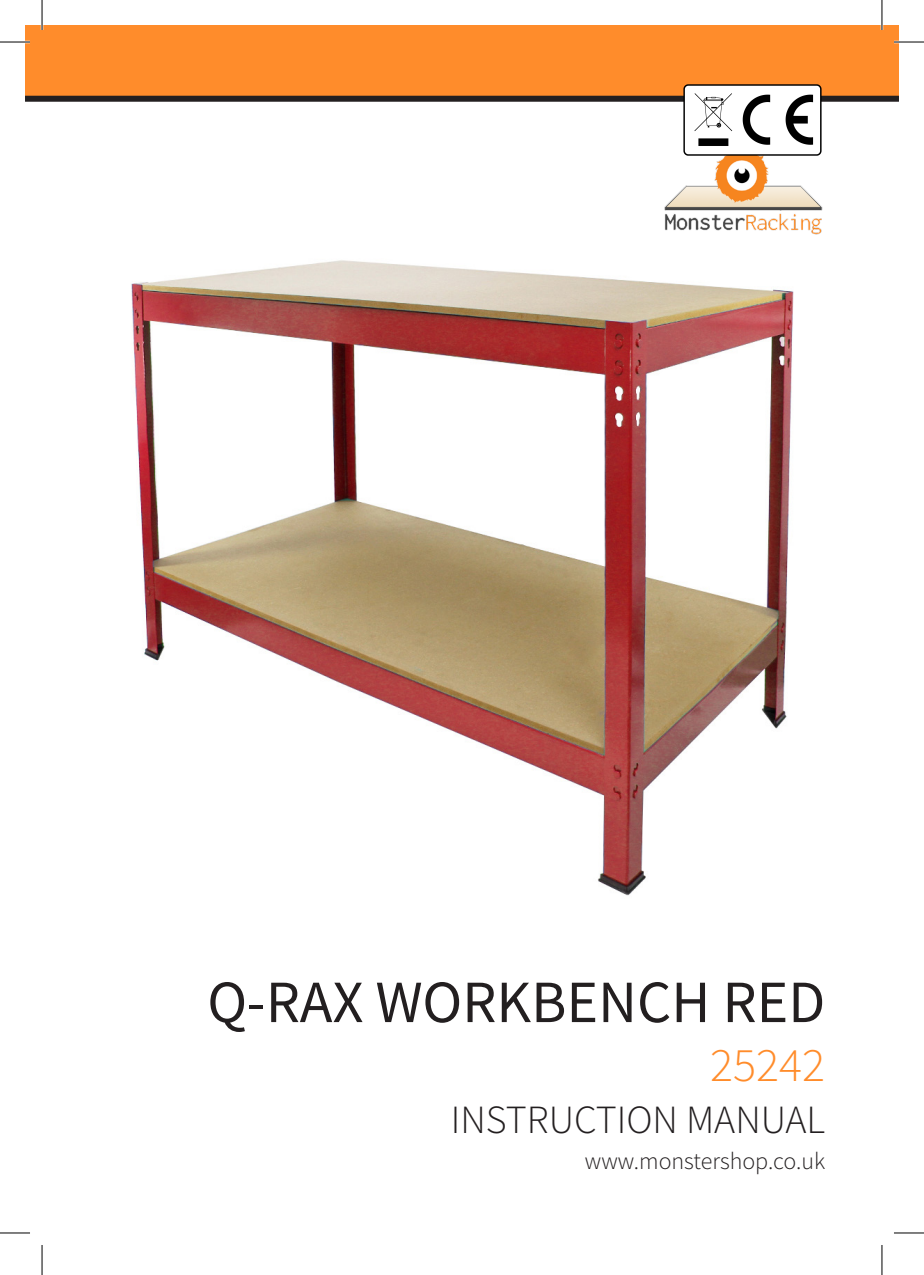
<style>
.page{position:relative;width:924px;height:1275px;background:#fff}
.page>*{position:absolute;margin:0;border:0;box-sizing:border-box;transform-origin:0 0}
.t1{font:60px "Source Sans Pro";color:#231f20}
.t2{font:300 48px "Source Sans Pro";color:#ff8c2b}
.t3{font:300 40px "Source Sans Pro";color:#231f20}
.t4{font:300 24px "Source Sans Pro";color:#231f20}
</style>
<div class="page">
<div style="left:25px;top:25px;width:873px;height:74px;background:#ff8c2b"></div>
<div style="left:25px;top:96px;width:873px;height:6px;background:#231f20"></div>
<img style="left:131px;top:260px;width:663px;height:636px">
<img style="left:664px;top:156px;width:159px;height:79px">
<hr style="left:0;top:41px;width:30px;height:2px;background:#fff">
<hr style="left:893px;top:41px;width:30px;height:2px;background:#fff">
<hr style="left:41px;top:0;width:2px;height:30px;background:#fff">
<hr style="left:880px;top:0;width:2px;height:30px;background:#fff">
<hr style="left:0;top:42px;width:30px;height:1px;background:#000">
<hr style="left:893px;top:42px;width:30px;height:1px;background:#000">
<hr style="left:0;top:1232px;width:30px;height:1px;background:#000">
<hr style="left:893px;top:1232px;width:30px;height:1px;background:#000">
<hr style="left:42px;top:0;width:1px;height:30px;background:#000">
<hr style="left:42px;top:1245px;width:1px;height:30px;background:#000">
<hr style="left:881px;top:0;width:1px;height:30px;background:#000">
<hr style="left:881px;top:1245px;width:1px;height:30px;background:#000">
<img style="left:683px;top:84px;width:216px;height:72px">
<p class="t1" style="left:207px;top:964px;width:619px">Q-RAX WORKBENCH RED</p>
<p class="t2" style="left:709px;top:1035px;width:116px">25242</p>
<p class="t3" style="left:450px;top:1095px;width:375px">INSTRUCTION MANUAL</p>
<p class="t4" style="left:584px;top:1145px;width:242px">www.monstershop.co.uk</p>
</div>
